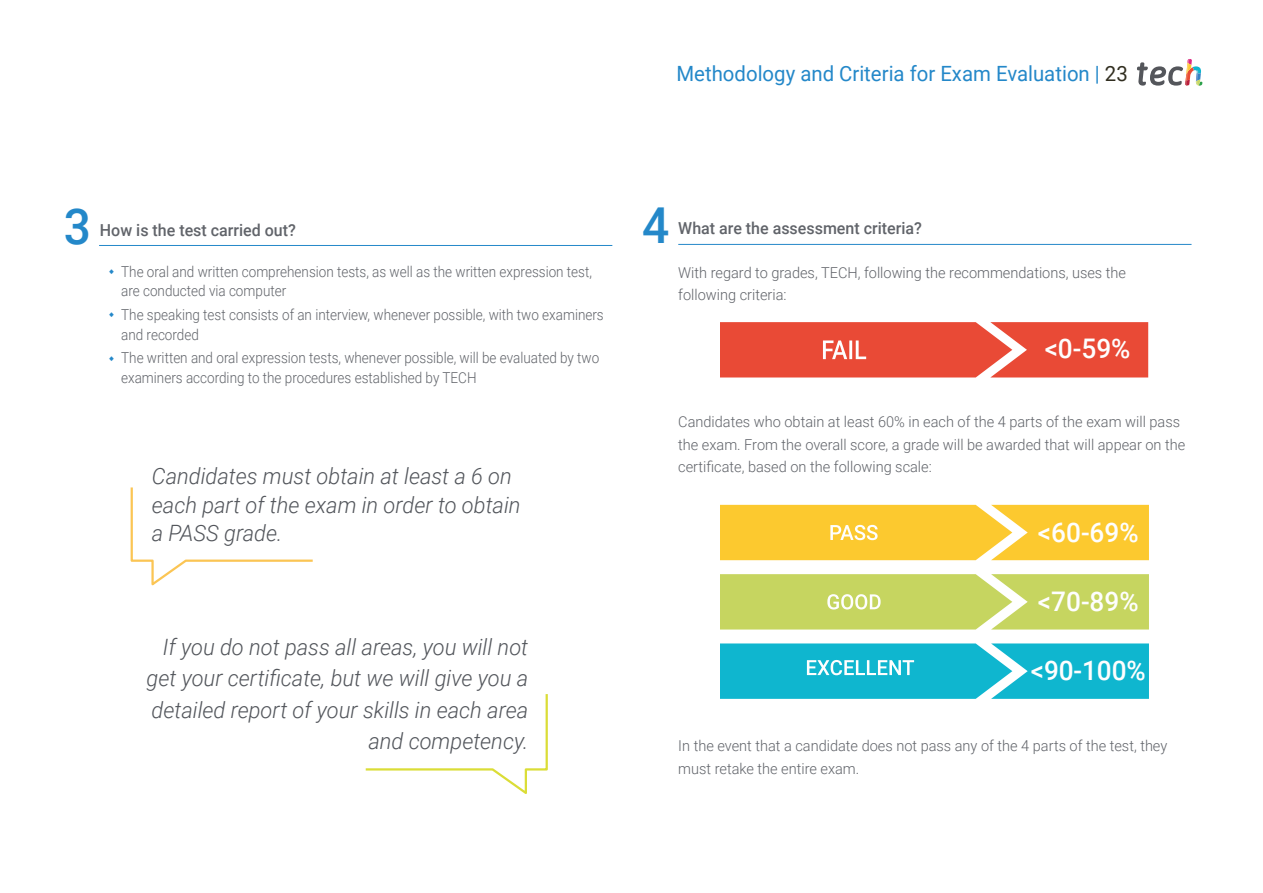
<style>
.page{position:relative;width:1263px;height:893px;background:#fff}
.page>*{position:absolute;margin:0;border:0;box-sizing:border-box;transform-origin:0 0}
.t1{font:500 49.5px "Roboto";color:#2488c9}
.t2{font:500 27px "Roboto";color:#fefefe}
.t3{font:italic 300 22.5px/31.5px "Roboto";color:#52555b}
.t4{font:21px "Roboto";color:#2488c9}
.t5{font:500 16.5px "Roboto";color:#61646a}
.t6{font:300 15px/22.5px "Roboto";color:#61646a}
.t7{font:300 15px/19.5px "Roboto";color:#61646a;scale:.9 1}
.s1{color:#312e20}
</style>
<div class="page">
<hr style="left:99px;top:245px;width:513px;height:1px;background:#2488c9">
<svg style="left:130px;top:487px;width:183px;height:99px"></svg>
<svg style="left:365px;top:694px;width:183px;height:100px"></svg>
<svg style="left:1137px;top:59px;width:65px;height:27px"></svg>
<hr style="left:678px;top:244px;width:513px;height:1px;background:#2488c9">
<svg style="left:720px;top:322px;width:428px;height:55px;background:#ea5340"></svg>
<div style="left:720px;top:505px;width:429px;height:55px;background:#fcc92f"></div>
<svg style="left:720px;top:574px;width:429px;height:55px;background:#c8d768"></svg>
<svg style="left:720px;top:643px;width:429px;height:56px;background:#20bbd2"></svg>
<h3 class="t4" style="left:676px;top:59px;width:453px">Methodology and Criteria for Exam Evaluation | <span class="s1">23</span></h3>
<h1 class="t1" style="left:64px;top:192px;width:29px">3</h1>
<p class="t5" style="left:100px;top:218px;width:198px">How is the test carried out?</p>
<p class="t7" style="left:121px;top:261px;width:525px">The oral and written comprehension tests, as well as the written expression test, are conducted via computer</p>
<p class="t7" style="left:121px;top:304px;width:538px">The speaking test consists of an interview, whenever possible, with two examiners and recorded</p>
<p class="t7" style="left:121px;top:348px;width:533px">The written and oral expression tests, whenever possible, will be evaluated by two examiners according to the procedures established by TECH</p>
<h3 class="t3" style="left:152px;top:461px;width:370px;line-height:28.5px">Candidates must obtain at least a 6 on each part of the exam in order to obtain a PASS grade.</h3>
<h3 class="t3" style="left:147px;top:630px;width:383px;text-align:right">If you do not pass all areas, you will not get your certificate, but we will give you a detailed report of your skills in each area and competency.</h3>
<h1 class="t1" style="left:642px;top:191px;width:29px">4</h1>
<p class="t5" style="left:678px;top:217px;width:245px">What are the assessment criteria?</p>
<p class="t6" style="left:678px;top:261px;width:449px">With regard to grades, TECH, following the recommendations, uses the following criteria:</p>
<h2 class="t2" style="left:1045px;top:329px;width:87px">&lt;0-59%</h2>
<p class="t6" style="left:678px;top:410px;width:508px">Candidates who obtain at least 60% in each of the 4 parts of the exam will pass the exam. From the overall score, a grade will be awarded that will appear on the certificate, based on the following scale:</p>
<h2 class="t2" style="left:1038px;top:513px;width:102px">&lt;60-69%</h2>
<h2 class="t2" style="left:1038px;top:582px;width:102px">&lt;70-89%</h2>
<h2 class="t2" style="left:1031px;top:652px;width:116px">&lt;90-100%</h2>
<p class="t6" style="left:678px;top:734px;width:490px">In the event that a candidate does not pass any of the 4 parts of the test, they must retake the entire exam.</p>
</div>
